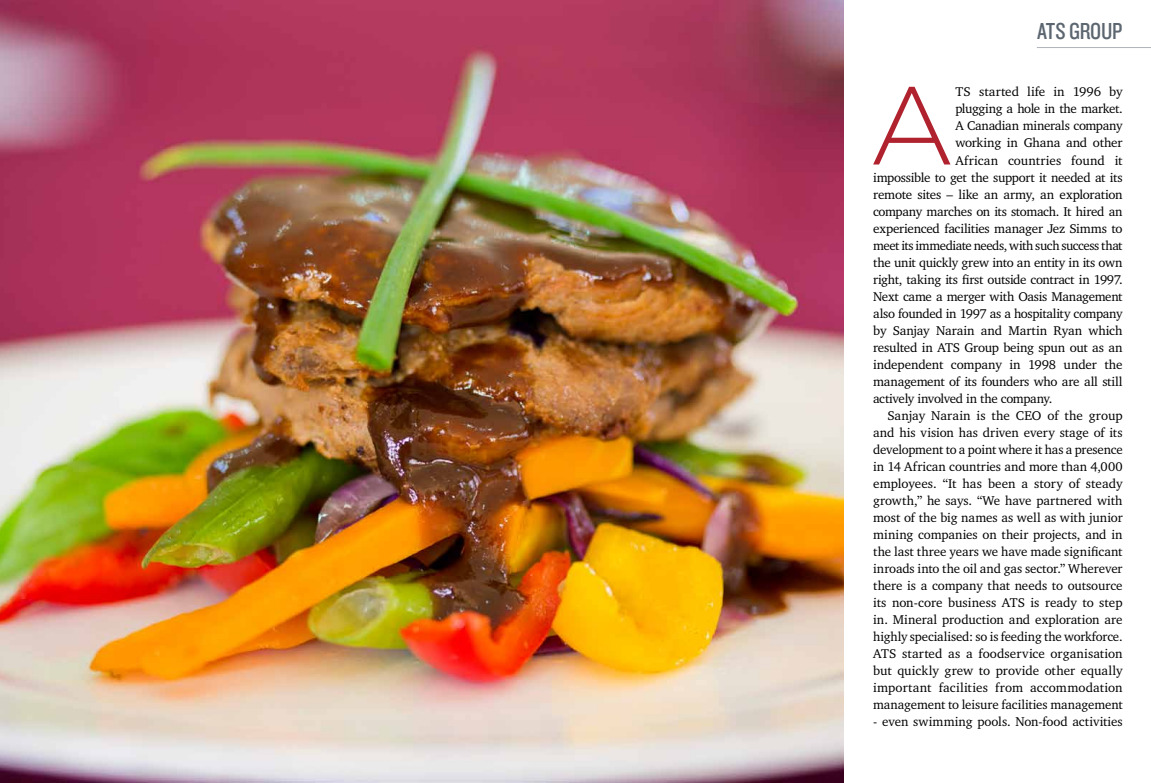
<style>
.page{position:relative;width:1151px;height:783px;background:#fff}
.page>*{position:absolute;margin:0;border:0;box-sizing:border-box;transform-origin:0 0}
.t1{font:300 110.1px "Gotham HTF";color:#b0222e}
.t2{font:24px "Knockout HTF29 Junior Liteweight";letter-spacing:-.01em;color:#5c6670}
.t3{font:13px "Charter IT Cby BT";letter-spacing:-.01em;color:#000}
.t4{font:13px "Charter IT Cby BT";letter-spacing:-.03em;color:#000}
.t5{font:13px "Charter IT Cby BT";letter-spacing:.01em;color:#000}
</style>
<div class="page">
<img style="left:0;top:0;width:843px;height:782px">
<hr style="left:1037px;top:47px;width:114px;height:1px;background:#adb3b8">
<h2 class="t2" style="left:1037px;top:18px;width:87px">ATS GROUP</h2>
<h1 class="t1" style="left:868px;top:66px;width:89px">A</h1>
<p class="t3" style="left:955px;top:84px;width:169px">TS started life in 1996 by</p>
<p class="t4" style="left:955px;top:101px;width:169px">plugging a hole in the market.</p>
<p class="t3" style="left:955px;top:118px;width:169px">A Canadian minerals company</p>
<p class="t3" style="left:955px;top:135px;width:169px">working in Ghana and other</p>
<p class="t5" style="left:955px;top:152px;width:169px">African countries found it</p>
<p class="t4" style="left:873px;top:169px;width:251px">impossible to get the support it needed at its</p>
<p class="t3" style="left:873px;top:186px;width:251px">remote sites – like an army, an exploration</p>
<p class="t3" style="left:873px;top:203px;width:251px">company marches on its stomach. It hired an</p>
<p class="t3" style="left:873px;top:220px;width:251px">experienced facilities manager Jez Simms to</p>
<p class="t4" style="left:873px;top:237px;width:251px">meet its immediate needs, with such success that</p>
<p class="t3" style="left:873px;top:254px;width:251px">the unit quickly grew into an entity in its own</p>
<p class="t3" style="left:873px;top:271px;width:251px">right, taking its first outside contract in 1997.</p>
<p class="t3" style="left:873px;top:288px;width:251px">Next came a merger with Oasis Management</p>
<p class="t3" style="left:873px;top:305px;width:251px">also founded in 1997 as a hospitality company</p>
<p class="t3" style="left:873px;top:322px;width:251px">by Sanjay Narain and Martin Ryan which</p>
<p class="t3" style="left:873px;top:339px;width:251px">resulted in ATS Group being spun out as an</p>
<p class="t3" style="left:873px;top:356px;width:251px">independent company in 1998 under the</p>
<p class="t3" style="left:873px;top:373px;width:251px">management of its founders who are all still</p>
<p class="t4" style="left:873px;top:390px;width:181px">actively involved in the company.</p>
<p class="t3" style="left:887px;top:407px;width:237px">Sanjay Narain is the CEO of the group</p>
<p class="t3" style="left:873px;top:424px;width:251px">and his vision has driven every stage of its</p>
<p class="t3" style="left:873px;top:441px;width:251px">development to a point where it has a presence</p>
<p class="t3" style="left:873px;top:458px;width:251px">in 14 African countries and more than 4,000</p>
<p class="t3" style="left:873px;top:475px;width:251px">employees. “It has been a story of steady</p>
<p class="t3" style="left:873px;top:492px;width:251px">growth,” he says. “We have partnered with</p>
<p class="t3" style="left:873px;top:509px;width:251px">most of the big names as well as with junior</p>
<p class="t3" style="left:873px;top:526px;width:251px">mining companies on their projects, and in</p>
<p class="t3" style="left:873px;top:543px;width:251px">the last three years we have made significant</p>
<p class="t3" style="left:873px;top:560px;width:251px">inroads into the oil and gas sector.” Wherever</p>
<p class="t3" style="left:873px;top:577px;width:251px">there is a company that needs to outsource</p>
<p class="t3" style="left:873px;top:594px;width:251px">its non-core business ATS is ready to step</p>
<p class="t3" style="left:873px;top:611px;width:251px">in. Mineral production and exploration are</p>
<p class="t3" style="left:873px;top:628px;width:251px">highly specialised: so is feeding the workforce.</p>
<p class="t3" style="left:873px;top:645px;width:251px">ATS started as a foodservice organisation</p>
<p class="t3" style="left:873px;top:662px;width:251px">but quickly grew to provide other equally</p>
<p class="t5" style="left:873px;top:679px;width:251px">important facilities from accommodation</p>
<p class="t3" style="left:873px;top:696px;width:251px">management to leisure facilities management</p>
<p class="t3" style="left:873px;top:713px;width:251px">- even swimming pools. Non-food activities</p>
</div>
